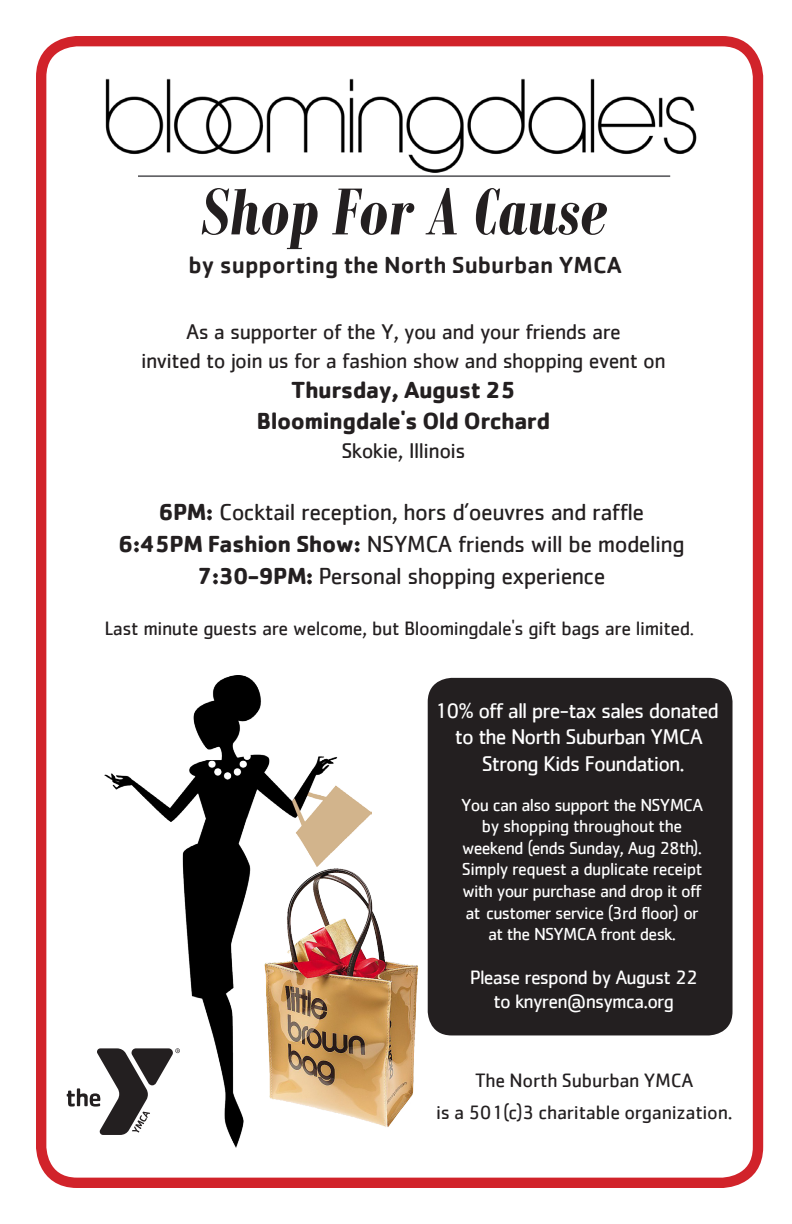
<style>
.page{position:relative;width:792px;height:1224px;background:#fff}
.page>*{position:absolute;margin:0;border:0;box-sizing:border-box;transform-origin:0 0}
.t1{font:italic 700 72px "Bodoni MT Condensed";color:#231f20}
.t2{font:24px/32px "Cachet";letter-spacing:-.025em;color:#231f20;text-align:center}
.t3{font:700 24px/31px "Cachet";letter-spacing:-.025em;color:#231f20;text-align:center}
.t4{font:500 24px "Cachet";color:#231f20}
.t5{font:22px/28.4px "Cachet";letter-spacing:-.025em;color:#231f20;text-align:center}
.t6{font:22px/25.6px "Cachet";letter-spacing:-.045em;color:#fff;text-align:center}
.t7{font:20px/31.6px "Cachet";letter-spacing:-.02em;color:#231f20;text-align:center}
.t8{font:20px/24px "Cachet";letter-spacing:-.04em;color:#fff;text-align:center}
.t9{font:18px/21.6px "Cachet";letter-spacing:-.04em;color:#fff;text-align:center}
.s1{font-weight:700}
.s2{font-size:18px}
</style>
<div class="page">
<div style="left:36px;top:36px;width:727px;height:1152px;border:10px solid #d1232a;border-radius:36px"></div>
<img style="left:105px;top:78px;width:592px;height:99px">
<hr style="left:138px;top:175px;width:532px;height:2px;background:#636366">
<svg style="left:67px;top:1048px;width:38px;height:87px"></svg>
<img style="left:105px;top:675px;width:267px;height:460px">
<div style="left:428px;top:678px;width:305px;height:357px;background:#231f20;border-radius:24px"></div>
<img style="left:137px;top:847px;width:414px;height:301px">
<p class="t1" style="left:201px;top:168px;width:408px">Shop For A Cause</p>
<p class="t4" style="left:188px;top:250px;width:435px">by supporting the North Suburban YMCA</p>
<p class="t5" style="left:141px;top:317px;width:526px">As a supporter of the Y, you and your friends are<br>invited to join us for a fashion show and shopping event on</p>
<p class="t3" style="left:257px;top:373px;width:295px">Thursday, August 25<br>Bloomingdale's Old Orchard</p>
<p class="t5" style="left:341px;top:436px;width:126px">Skokie, Illinois</p>
<p class="t2" style="left:118px;top:496px;width:568px"><span class="s1">6PM:</span> Cocktail reception, hors d’oeuvres and raffle<br><span class="s1">6:45PM Fashion Show:</span> NSYMCA friends will be modeling<br><span class="s1">7:30-9PM:</span> Personal shopping experience</p>
<p class="t7" style="left:104px;top:612px;width:591px">Last minute guests are welcome, but Bloomingdale's gift bags are limited<span class="s2">.</span></p>
<p class="t6" style="left:435px;top:697px;width:286px">10% off all pre-tax sales donated to the North Suburban YMCA</p>
<p class="t6" style="left:482px;top:751px;width:205px">Strong Kids Foundation.</p>
<p class="t9" style="left:461px;top:793px;width:244px">You can also support the NSYMCA by shopping throughout the weekend (ends Sunday, Aug 28th).<br>Simply request a duplicate receipt with your purchase and drop it off at customer service (3rd floor) or at the NSYMCA front desk.</p>
<p class="t8" style="left:470px;top:965px;width:229px">Please respond by August 22 to knyren@nsymca.org</p>
<p class="t7" style="left:436px;top:1064px;width:298px">The North Suburban YMCA<br>is a 501(c)3 charitable organization.</p>
</div>
